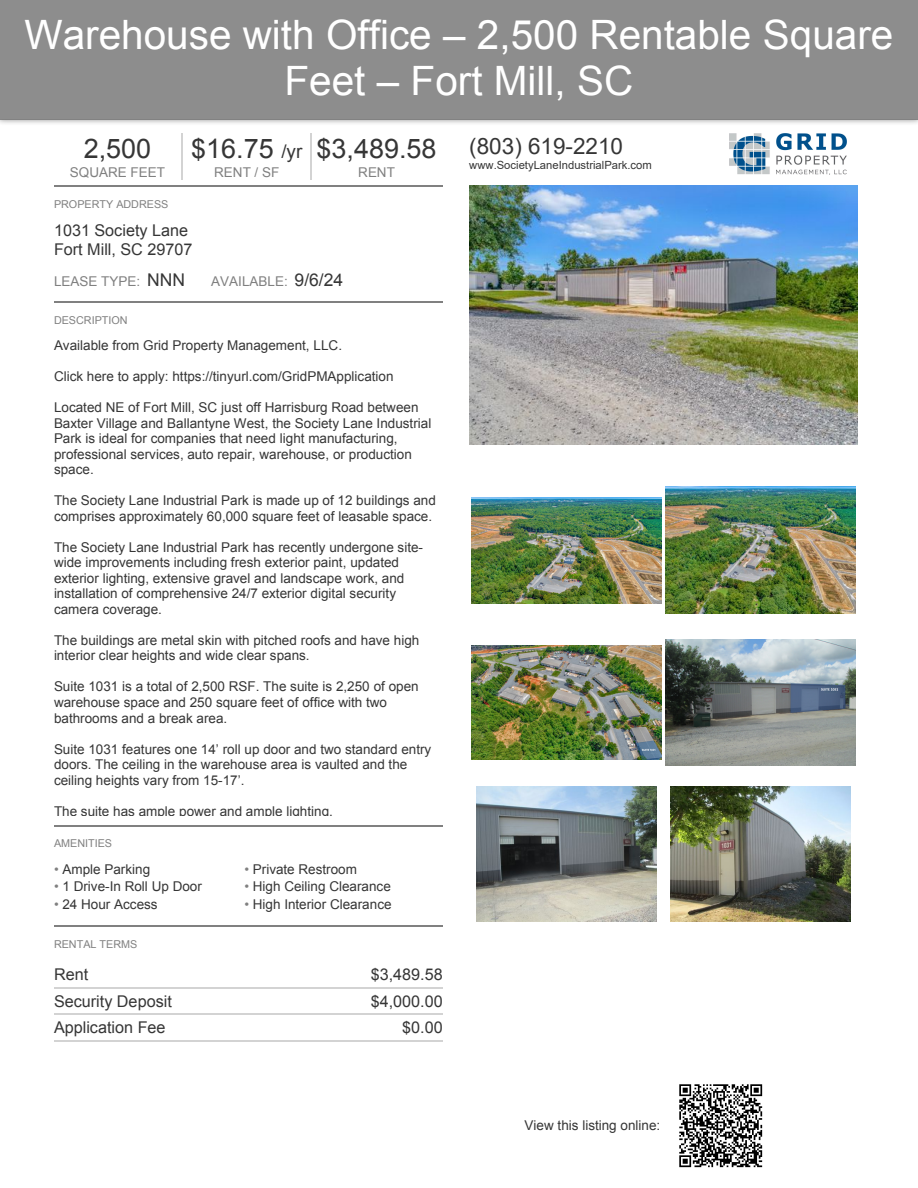
<style>
.page{position:relative;width:918px;height:1188px;background:#fff}
.page>*{position:absolute;margin:0;border:0;box-sizing:border-box;transform-origin:0 0}
.t1{font:40.5px/46.5px "Arial";color:#fff;text-align:center}
.t2{font:27px "Arial";color:#363636}
.t3{font:22.5px "Arial";color:#363636}
.t4{font:16.2px/18.6px "Arial";color:#363636}
.t5{font:13.5px/15.5px "Arial";color:#363636}
.t6{font:13.5px "Arial";color:#808080}
.t7{font:11.25px "Arial";color:#363636}
.t8{font:10.8px "Arial";color:#808080}
.s1{font-size:18.9px}
.s2{font-size:17.55px;color:#363636}
.s3{color:#808080}
</style>
<div class="page">
<div style="left:0;top:0;width:918px;height:120px;background:#8d8d8d"></div>
<hr style="left:181px;top:133px;width:1px;height:47px;background:#d3d3d3">
<hr style="left:310px;top:133px;width:2px;height:47px;background:#d3d3d3">
<img style="left:729px;top:133px;width:117px;height:41px">
<hr style="left:54px;top:185px;width:389px;height:2px;background:#808080">
<hr style="left:54px;top:301px;width:389px;height:2px;background:#808080">
<hr style="left:54px;top:825px;width:389px;height:1px;background:#808080">
<hr style="left:54px;top:926px;width:389px;height:1px;background:#808080">
<hr style="left:54px;top:987px;width:389px;height:1px;background:#d3d3d3">
<hr style="left:54px;top:1014px;width:389px;height:1px;background:#d3d3d3">
<hr style="left:54px;top:1040px;width:389px;height:1px;background:#d3d3d3">
<img style="left:469px;top:185px;width:389px;height:259px">
<img style="left:471px;top:497px;width:191px;height:106px">
<img style="left:665px;top:487px;width:191px;height:127px">
<img style="left:471px;top:645px;width:191px;height:114px">
<img style="left:665px;top:639px;width:191px;height:126px">
<img style="left:476px;top:787px;width:180px;height:135px">
<img style="left:671px;top:787px;width:180px;height:135px">
<img style="left:679px;top:1084px;width:84px;height:84px">
<h1 class="t1" style="left:24px;top:11px;width:870px">Warehouse with Office – 2,500 Rentable Square<br>Feet – Fort Mill, SC</h1>
<h2 class="t2" style="left:84px;top:134px;width:69px">2,500</h2>
<p class="t6" style="left:70px;top:164px;width:97px">SQUARE FEET</p>
<h2 class="t2" style="left:191px;top:134px;width:113px">$16.75 <span class="s1">/yr</span></h2>
<p class="t6" style="left:214px;top:164px;width:67px">RENT / SF</p>
<h2 class="t2" style="left:317px;top:134px;width:122px">$3,489.58</h2>
<p class="t6" style="left:358px;top:164px;width:38px">RENT</p>
<h3 class="t3" style="left:469px;top:134px;width:155px">(803) 619-2210</h3>
<p class="t7" style="left:469px;top:159px;width:184px">www.SocietyLaneIndustrialPark.com</p>
<p class="t8" style="left:54px;top:198px;width:116px">PROPERTY ADDRESS</p>
<p class="t4" style="left:54px;top:221px;width:140px">1031 Society Lane<br>Fort Mill, SC 29707</p>
<p class="t6" style="left:54px;top:274px;width:133px">LEASE TYPE: <span class="s2">NNN</span></p>
<p class="t6" style="left:211px;top:274px;width:134px">AVAILABLE: <span class="s2">9/6/24</span></p>
<p class="t8" style="left:54px;top:314px;width:75px">DESCRIPTION</p>
<p class="t5" style="left:54px;top:338px;width:290px">Available from Grid Property Management, LLC.</p>
<p class="t5" style="left:54px;top:369px;width:341px">Click here to apply: https://tinyurl.com/GridPMApplication</p>
<p class="t5" style="left:54px;top:400px;width:379px">Located NE of Fort Mill, SC just off Harrisburg Road between Baxter Village and Ballantyne West, the Society Lane Industrial Park is ideal for companies that need light manufacturing, professional services, auto repair, warehouse, or production space.</p>
<p class="t5" style="left:54px;top:493px;width:383px">The Society Lane Industrial Park is made up of 12 buildings and comprises approximately 60,000 square feet of leasable space.</p>
<p class="t5" style="left:54px;top:539px;width:371px">The Society Lane Industrial Park has recently undergone site&shy;wide improvements including fresh exterior paint, updated exterior lighting, extensive gravel and landscape work, and installation of comprehensive 24/7 exterior digital security camera coverage.</p>
<p class="t5" style="left:54px;top:632px;width:367px">The buildings are metal skin with pitched roofs and have high interior clear heights and wide clear spans.</p>
<p class="t5" style="left:54px;top:679px;width:366px">Suite 1031 is a total of 2,500 RSF. The suite is 2,250 of open warehouse space and 250 square feet of office with two bathrooms and a break area.</p>
<p class="t5" style="left:54px;top:741px;width:379px">Suite 1031 features one 14’ roll up door and two standard entry doors. The ceiling in the warehouse area is vaulted and the ceiling heights vary from 15-17’.</p>
<p class="t5" style="left:54px;top:803px;width:280px">The suite has ample power and ample lighting.</p>
<p class="t8" style="left:54px;top:838px;width:60px">AMENITIES</p>
<p class="t5" style="left:54px;top:861px;width:98px"><span class="s3">•</span> Ample Parking</p>
<p class="t5" style="left:54px;top:879px;width:149px"><span class="s3">•</span> 1 Drive-In Roll Up Door</p>
<p class="t5" style="left:54px;top:897px;width:105px"><span class="s3">•</span> 24 Hour Access</p>
<p class="t5" style="left:244px;top:861px;width:114px"><span class="s3">•</span> Private Restroom</p>
<p class="t5" style="left:244px;top:879px;width:148px"><span class="s3">•</span> High Ceiling Clearance</p>
<p class="t5" style="left:244px;top:897px;width:149px"><span class="s3">•</span> High Interior Clearance</p>
<p class="t8" style="left:54px;top:938px;width:85px">RENTAL TERMS</p>
<p class="t4" style="left:54px;top:965px;width:36px">Rent</p>
<p class="t4" style="left:371px;top:965px;width:74px">$3,489.58</p>
<p class="t4" style="left:54px;top:992px;width:119px">Security Deposit</p>
<p class="t4" style="left:371px;top:992px;width:74px">$4,000.00</p>
<p class="t4" style="left:54px;top:1018px;width:113px">Application Fee</p>
<p class="t4" style="left:402px;top:1018px;width:42px">$0.00</p>
<p class="t5" style="left:525px;top:1117px;width:137px">View this listing online:</p>
</div>
